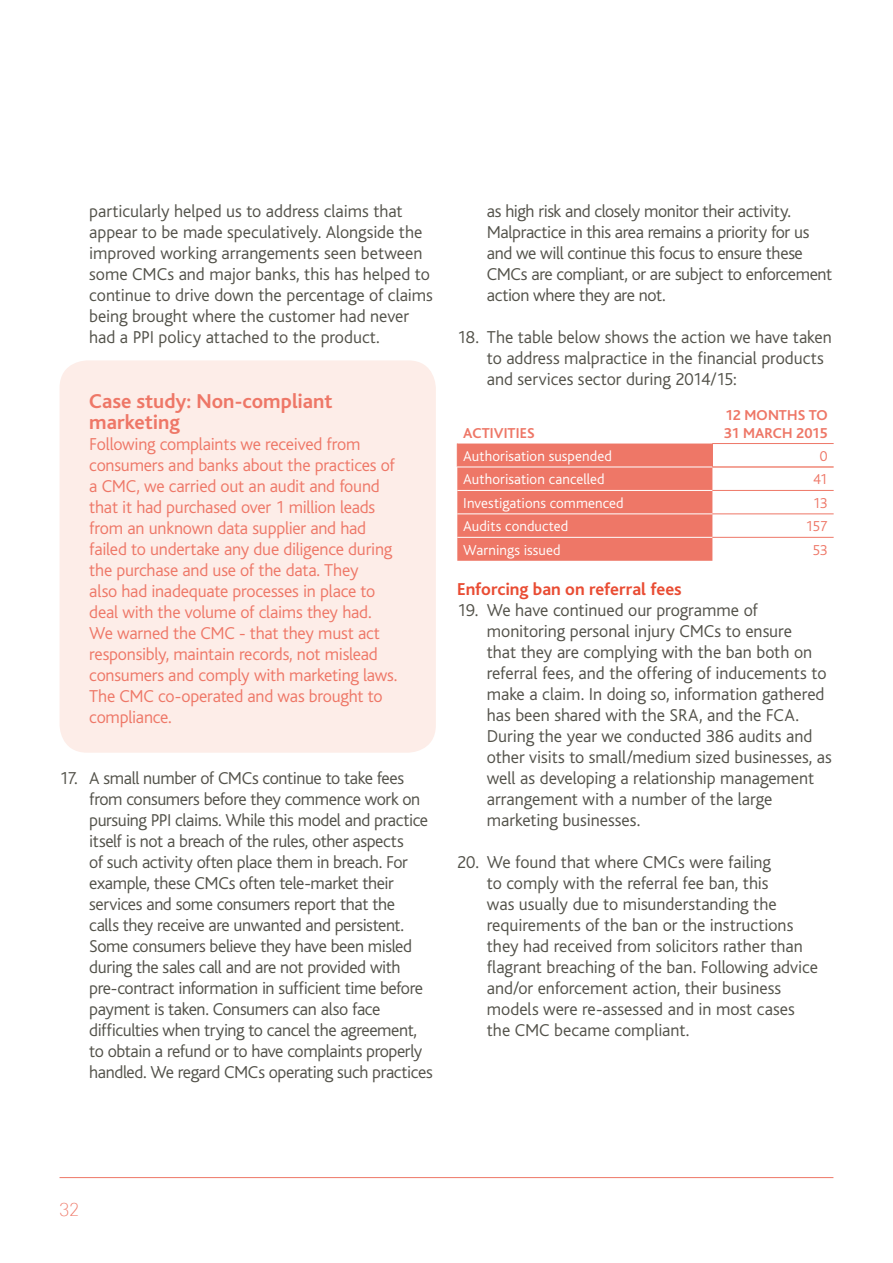
<style>
.page{position:relative;width:893px;height:1263px;background:#fff}
.page>*{position:absolute;margin:0;border:0;box-sizing:border-box;transform-origin:0 0}
.t1{font:700 21px/21px "Bliss";color:#ee7767}
.t2{font:300 18px/21px "Bliss";letter-spacing:-.01em;color:#525149}
.t3{font:300 18px/21px "Bliss";letter-spacing:-.015em;color:#ee7767}
.t4{font:700 18px "Bliss";color:#e94c33}
.t5{font:100 18px "Linotype Univers 230";color:#ee7767}
.t6{font:300 15px "Bliss";letter-spacing:.005em;color:#fff}
.t7{font:700 15px/18px "Bliss";letter-spacing:.005em;color:#ee7767}
.t8{font:300 15px "Bliss";letter-spacing:-.045em;color:#ee7767}
</style>
<div class="page">
<hr style="left:60px;top:1177px;width:773px;height:1px;background:#ee7767">
<div style="left:60px;top:360px;width:376px;height:393px;background:#fdede8;border-radius:28px"></div>
<div style="left:457px;top:443px;width:256px;height:118px;background:#ee7767"></div>
<hr style="left:457px;top:467px;width:255px;height:1px;background:#fff">
<hr style="left:457px;top:490px;width:255px;height:1px;background:#fff">
<hr style="left:712px;top:467px;width:122px;height:1px;background:#e94c33">
<hr style="left:712px;top:490px;width:122px;height:1px;background:#ee7767">
<hr style="left:712px;top:443px;width:122px;height:1px;background:#ee7767">
<hr style="left:457px;top:514px;width:255px;height:1px;background:#fff">
<hr style="left:712px;top:514px;width:122px;height:1px;background:#ee7767">
<hr style="left:457px;top:537px;width:255px;height:1px;background:#fff">
<hr style="left:712px;top:537px;width:122px;height:1px;background:#ee7767">
<p class="t2" style="left:89px;top:201px;width:345px">particularly helped us to address claims that appear to be made speculatively. Alongside the improved working arrangements seen between some CMCs and major banks, this has helped to continue to drive down the percentage of claims being brought where the customer had never had a PPI policy attached to the product.</p>
<p class="t1" style="left:89px;top:391px;width:245px">Case study: Non-compliant marketing</p>
<p class="t3" style="left:89px;top:434px;width:310px">Following complaints we received from consumers and banks about the practices of a CMC, we carried out an audit and found that it had purchased over 1 million leads from an unknown data supplier and had failed to undertake any due diligence during the purchase and use of the data. They<br>also had inadequate processes in place to deal with the volume of claims they had.<br>We warned the CMC - that they must act responsibly, maintain records, not mislead consumers and comply with marketing laws.<br>The CMC co-operated and was brought to compliance.</p>
<p class="t2" style="left:89px;top:768px;width:345px;text-indent:-30px">17. A small number of CMCs continue to take fees from consumers before they commence work on pursuing PPI claims. While this model and practice itself is not a breach of the rules, other aspects<br>of such activity often place them in breach. For example, these CMCs often tele-market their services and some consumers report that the<br>calls they receive are unwanted and persistent.<br>Some consumers believe they have been misled during the sales call and are not provided with pre-contract information in sufficient time before payment is taken. Consumers can also face difficulties when trying to cancel the agreement, to obtain a refund or to have complaints properly handled. We regard CMCs operating such practices</p>
<p class="t2" style="left:487px;top:201px;width:347px">as high risk and closely monitor their activity.<br>Malpractice in this area remains a priority for us and we will continue this focus to ensure these CMCs are compliant, or are subject to enforcement action where they are not.</p>
<p class="t2" style="left:487px;top:327px;width:346px;text-indent:-30px">18. The table below shows the action we have taken to address malpractice in the financial products and services sector during 2014/15:</p>
<p class="t7" style="left:463px;top:424px;width:73px">ACTIVITIES</p>
<p class="t7" style="left:724px;top:406px;width:105px">12 MONTHS TO<br>31 MARCH 2015</p>
<p class="t6" style="left:463px;top:448px;width:150px">Authorisation suspended</p>
<p class="t8" style="left:820px;top:448px;width:9px">0</p>
<p class="t6" style="left:463px;top:472px;width:143px">Authorisation cancelled</p>
<p class="t8" style="left:813px;top:472px;width:16px">41</p>
<p class="t6" style="left:463px;top:495px;width:162px">Investigations commenced</p>
<p class="t8" style="left:813px;top:495px;width:16px">13</p>
<p class="t6" style="left:463px;top:518px;width:107px">Audits conducted</p>
<p class="t8" style="left:805px;top:518px;width:24px">157</p>
<p class="t6" style="left:463px;top:542px;width:99px">Warnings issued</p>
<p class="t8" style="left:812px;top:542px;width:17px">53</p>
<p class="t4" style="left:457px;top:579px;width:226px">Enforcing ban on referral fees</p>
<p class="t2" style="left:487px;top:600px;width:347px;text-indent:-30px">19. We have continued our programme of monitoring personal injury CMCs to ensure<br>that they are complying with the ban both on referral fees, and the offering of inducements to make a claim. In doing so, information gathered has been shared with the SRA, and the FCA.<br>During the year we conducted 386 audits and other visits to small/medium sized businesses, as well as developing a relationship management arrangement with a number of the large marketing businesses.</p>
<p class="t2" style="left:487px;top:852px;width:333px;text-indent:-30px">20. We found that where CMCs were failing<br>to comply with the referral fee ban, this<br>was usually due to misunderstanding the requirements of the ban or the instructions they had received from solicitors rather than flagrant breaching of the ban. Following advice and/or enforcement action, their business models were re-assessed and in most cases the CMC became compliant.</p>
<p class="t5" style="left:60px;top:1200px;width:21px">32</p>
</div>
